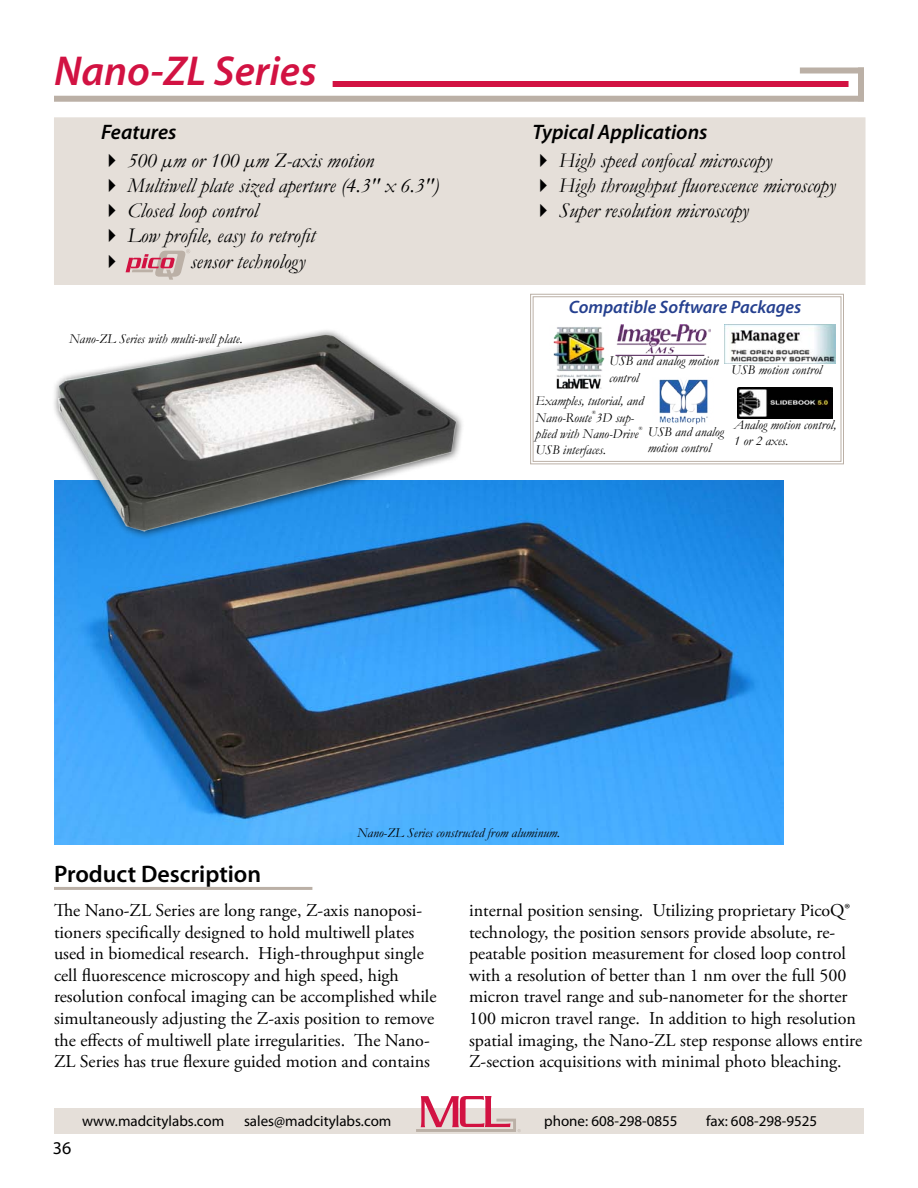
<style>
.page{position:relative;width:918px;height:1188px;background:#fff}
.page>*{position:absolute;margin:0;border:0;box-sizing:border-box;transform-origin:0 0}
.Contents{font:italic 600 42px "Myriad Pro";color:#d21242}
.t1{font:600 24px "Myriad Pro";color:#000}
.t2{font:italic 21px "Garamond";color:#000}
.t3{font:italic 600 21px "Myriad Pro";color:#000}
.t4{font:18px/21.6px "Adobe Garamond Pro";color:#000}
.t5{font:italic 600 18px "Myriad Pro";color:#25408f}
.t6{font:18px "Myriad Pro";color:#000}
.t7{font:15px "Myriad Pro";color:#000}
.t8{font:italic 13.5px/16.2px "Garamond";color:#000}
.t9{font:6.15px/7.5px "Myriad";color:#000}
.t10{font:italic 5.25px "Garamond";color:#000}
</style>
<div class="page">
<img style="left:54px;top:481px;width:729px;height:364px">
<div style="left:54px;top:117px;width:812px;height:168px;background:#e5dfd9;border:2px solid #e5dfd9"></div>
<div style="left:54px;top:1108px;width:810px;height:26px;background:#e5dfd9"></div>
<div style="left:54px;top:96px;width:810px;height:6px;background:#bbb0a6"></div>
<div style="left:858px;top:68px;width:6px;height:33px;background:#bbb0a6"></div>
<div style="left:800px;top:68px;width:64px;height:6px;background:#bbb0a6"></div>
<hr style="left:54px;top:887px;width:258px;height:3px;background:#bbb0a6">
<div style="left:333px;top:81px;width:516px;height:6px;background:#d21242"></div>
<div style="left:51px;top:328px;width:414px;height:212px;background:#000;opacity:.75"></div>
<img style="left:54px;top:328px;width:413px;height:209px">
<svg style="left:530px;top:294px;width:314px;height:170px"></svg>
<div style="left:533px;top:296px;width:308px;height:166px;border:1px solid #bbb0a6"></div>
<img style="left:725px;top:324px;width:111px;height:39px">
<img style="left:738px;top:387px;width:95px;height:32px">
<svg style="left:416px;top:1096px;width:105px;height:36px"></svg>
<svg style="left:126px;top:249px;width:64px;height:31px"></svg>
<p class="Contents" style="left:54px;top:45px;width:264px">Nano-ZL Series</p>
<p class="t3" style="left:101px;top:119px;width:77px">Features</p>
<p class="t3" style="left:532px;top:119px;width:177px">Typical Applications</p>
<p class="t2" style="left:101px;top:146px;width:274px">✔ 500 µm or 100 µm Z-axis motion</p>
<p class="t2" style="left:101px;top:171px;width:339px">✔ Multiwell plate sized aperture (4.3" x 6.3")</p>
<p class="t2" style="left:101px;top:196px;width:158px">✔ Closed loop control</p>
<p class="t2" style="left:101px;top:222px;width:216px">✔ Low profile, easy to retrofit</p>
<p class="t2" style="left:190px;top:247px;width:116px">sensor technology</p>
<p class="t8" style="left:69px;top:330px;width:175px">Nano-ZL Series with multi-well plate.</p>
<p class="t2" style="left:532px;top:146px;width:241px">✔ High speed confocal microscopy</p>
<p class="t2" style="left:532px;top:171px;width:305px">✔ High throughput fluorescence microscopy</p>
<p class="t2" style="left:532px;top:196px;width:218px">✔ Super resolution microscopy</p>
<p class="t5" style="left:569px;top:295px;width:234px">Compatible Software Packages</p>
<p class="t8" style="left:609px;top:353px;width:111px">USB and analog motion control</p>
<p class="t8" style="left:731px;top:361px;width:92px">USB motion control</p>
<p class="t8" style="left:536px;top:393px;width:109px">Examples, tutorial, and<br>Nano-Route 3D sup-</p>
<p class="t10" style="left:592px;top:409px;width:5px">®</p>
<p class="t8" style="left:536px;top:425px;width:104px">plied with Nano-Drive</p>
<p class="t8" style="left:734px;top:416px;width:104px">Analog motion control,<br>1 or 2 axes.</p>
<p class="t10" style="left:638px;top:425px;width:5px">®</p>
<p class="t8" style="left:648px;top:423px;width:78px">USB and analog</p>
<p class="t8" style="left:648px;top:439px;width:65px">motion control</p>
<p class="t8" style="left:536px;top:441px;width:72px">USB interfaces.</p>
<p class="t1" style="left:54px;top:859px;width:209px">Product Description</p>
<p class="t8" style="left:357px;top:824px;width:205px">Nano-ZL Series constructed from aluminum.</p>
<p class="t4" style="left:54px;top:900px;width:384px">The Nano-ZL Series are long range, Z-axis nanoposi&shy;tioners specifically designed to hold multiwell plates used in biomedical research. High-throughput single cell fluorescence microscopy and high speed, high resolution confocal imaging can be accomplished while simultaneously adjusting the Z-axis position to remove the effects of multiwell plate irregularities. The Nano-ZL Series has true flexure guided motion and contains</p>
<p class="t4" style="left:469px;top:900px;width:395px">internal position sensing. Utilizing proprietary PicoQ® technology, the position sensors provide absolute, re&shy;peatable position measurement for closed loop control with a resolution of better than 1 nm over the full 500 micron travel range and sub-nanometer for the shorter 100 micron travel range. In addition to high resolution spatial imaging, the Nano-ZL step response allows entire Z-section acquisitions with minimal photo bleaching.</p>
<p class="t9" style="left:534px;top:991px;width:50px">Colors:<br>Red = Pantone 193</p>
<p class="t6" style="left:53px;top:1137px;width:20px">36</p>
<p class="t7" style="left:82px;top:1111px;width:144px">www.madcitylabs.com</p>
<p class="t7" style="left:244px;top:1111px;width:149px">sales@madcitylabs.com</p>
<p class="t7" style="left:544px;top:1111px;width:135px">phone: 608-298-0855</p>
<p class="t7" style="left:706px;top:1111px;width:113px">fax: 608-298-9525</p>
</div>
